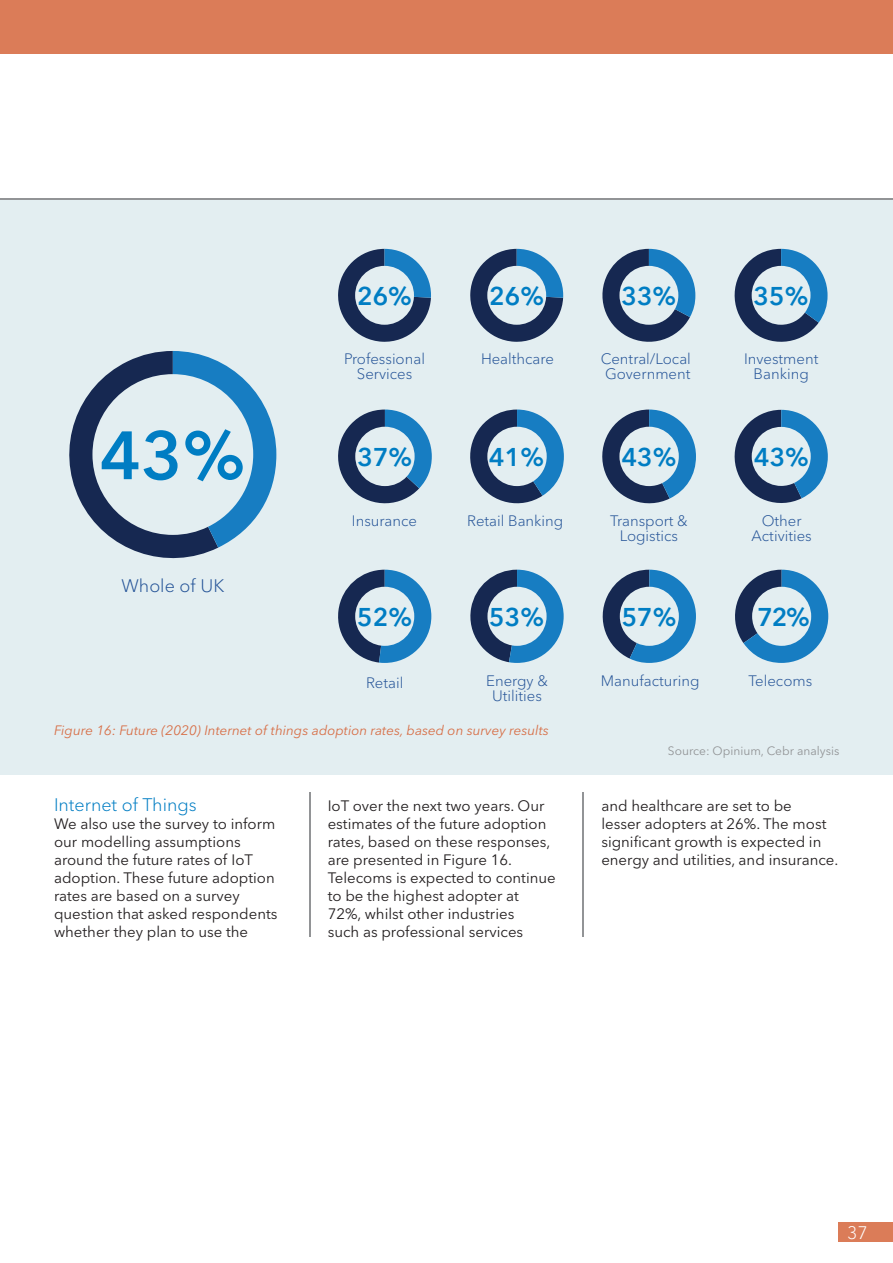
<style>
.page{position:relative;width:893px;height:1263px;background:#fff}
.page>*{position:absolute;margin:0;border:0;box-sizing:border-box;transform-origin:0 0}
.t1{font:600 67.5px "Avenir Next W1 G";color:#007dc3}
.t2{font:600 25.5px "Avenir Next W1 G";color:#007dc3}
.t3{font:300 18px "Avenir Next W1 G";color:#007dc3}
.t4{font:300 18px "Avenir Next W1 G";color:#245397}
.t5{font:300 18px "Avenir Next W1 G";color:#fff}
.t6{font:15px/18px "Avenir Next W1 G";color:#231f20}
.t7{font:300 15px/15px "Avenir Next W1 G";color:#245397;text-align:center}
.t8{font:italic 13.5px "Avenir Next W1 G";color:#d76e46}
.t9{font:12px "Avenir Next W1 G";color:#929496}
</style>
<div class="page">
<div style="left:839px;top:1222px;width:54px;height:20px;background:#db7c58"></div>
<div style="left:0;top:0;width:893px;height:53px;background:#db7c58"></div>
<hr style="left:310px;top:793px;width:1px;height:144px;background:#929496">
<hr style="left:582px;top:792px;width:1px;height:144px;background:#929496">
<div style="left:0;top:198px;width:893px;height:576px;background:#e3eef1"></div>
<svg style="left:338px;top:249px;width:93px;height:93px"></svg>
<svg style="left:470px;top:249px;width:93px;height:93px"></svg>
<svg style="left:602px;top:249px;width:93px;height:93px"></svg>
<svg style="left:734px;top:249px;width:93px;height:93px"></svg>
<svg style="left:338px;top:410px;width:94px;height:94px"></svg>
<svg style="left:470px;top:409px;width:94px;height:95px"></svg>
<svg style="left:602px;top:409px;width:94px;height:95px"></svg>
<svg style="left:734px;top:410px;width:94px;height:93px"></svg>
<svg style="left:338px;top:570px;width:93px;height:93px"></svg>
<svg style="left:470px;top:570px;width:94px;height:93px"></svg>
<svg style="left:602px;top:570px;width:94px;height:93px"></svg>
<svg style="left:735px;top:570px;width:93px;height:93px"></svg>
<svg style="left:69px;top:351px;width:207px;height:208px"></svg>
<hr style="left:0;top:199px;width:893px;height:1px;background:#929496">
<h1 class="t1" style="left:100px;top:415px;width:147px">43%</h1>
<p class="t4" style="left:121px;top:575px;width:104px">Whole of UK</p>
<h2 class="t2" style="left:357px;top:281px;width:56px">26%</h2>
<h2 class="t2" style="left:489px;top:281px;width:56px">26%</h2>
<h2 class="t2" style="left:621px;top:281px;width:56px">33%</h2>
<h2 class="t2" style="left:754px;top:281px;width:56px">35%</h2>
<p class="t7" style="left:344px;top:351px;width:82px">Professional<br>Services</p>
<p class="t7" style="left:601px;top:351px;width:92px;text-align:left">Central/Local<br>Government</p>
<p class="t7" style="left:481px;top:351px;width:74px">Healthcare</p>
<p class="t7" style="left:744px;top:351px;width:76px">Investment<br>Banking</p>
<h2 class="t2" style="left:357px;top:441px;width:56px">37%</h2>
<h2 class="t2" style="left:489px;top:441px;width:56px">41%</h2>
<h2 class="t2" style="left:622px;top:441px;width:56px">43%</h2>
<h2 class="t2" style="left:754px;top:441px;width:56px">43%</h2>
<p class="t7" style="left:352px;top:513px;width:67px">Insurance</p>
<p class="t7" style="left:467px;top:513px;width:98px">Retail Banking</p>
<p class="t7" style="left:610px;top:513px;width:79px">Transport &amp;<br>Logistics</p>
<p class="t7" style="left:751px;top:513px;width:62px">Other<br>Activities</p>
<h2 class="t2" style="left:357px;top:602px;width:56px">52%</h2>
<p class="t7" style="left:366px;top:675px;width:39px">Retail</p>
<h2 class="t2" style="left:489px;top:602px;width:56px">53%</h2>
<h2 class="t2" style="left:622px;top:602px;width:56px">57%</h2>
<h2 class="t2" style="left:758px;top:602px;width:54px">72%</h2>
<p class="t7" style="left:486px;top:673px;width:63px">Energy &amp;<br>Utilities</p>
<p class="t7" style="left:601px;top:673px;width:100px">Manufacturing</p>
<p class="t7" style="left:748px;top:673px;width:65px">Telecoms</p>
<p class="t8" style="left:54px;top:722px;width:496px">Figure 16: Future (2020) Internet of things adoption rates, based on survey results</p>
<p class="t9" style="left:668px;top:744px;width:173px">Source: Opinium, Cebr analysis</p>
<p class="t3" style="left:54px;top:794px;width:144px">Internet of Things</p>
<p class="t6" style="left:54px;top:814px;width:225px">We also use the survey to inform our modelling assumptions around the future rates of IoT adoption. These future adoption rates are based on a survey question that asked respondents whether they plan to use the</p>
<p class="t6" style="left:328px;top:796px;width:230px">IoT over the next two years. Our estimates of the future adoption rates, based on these responses, are presented in Figure 16.<br>Telecoms is expected to continue to be the highest adopter at<br>72%, whilst other industries<br>such as professional services</p>
<p class="t6" style="left:601px;top:796px;width:239px">and healthcare are set to be<br>lesser adopters at 26%. The most significant growth is expected in energy and utilities, and insurance.</p>
<p class="t5" style="left:847px;top:1222px;width:22px">37</p>
</div>
